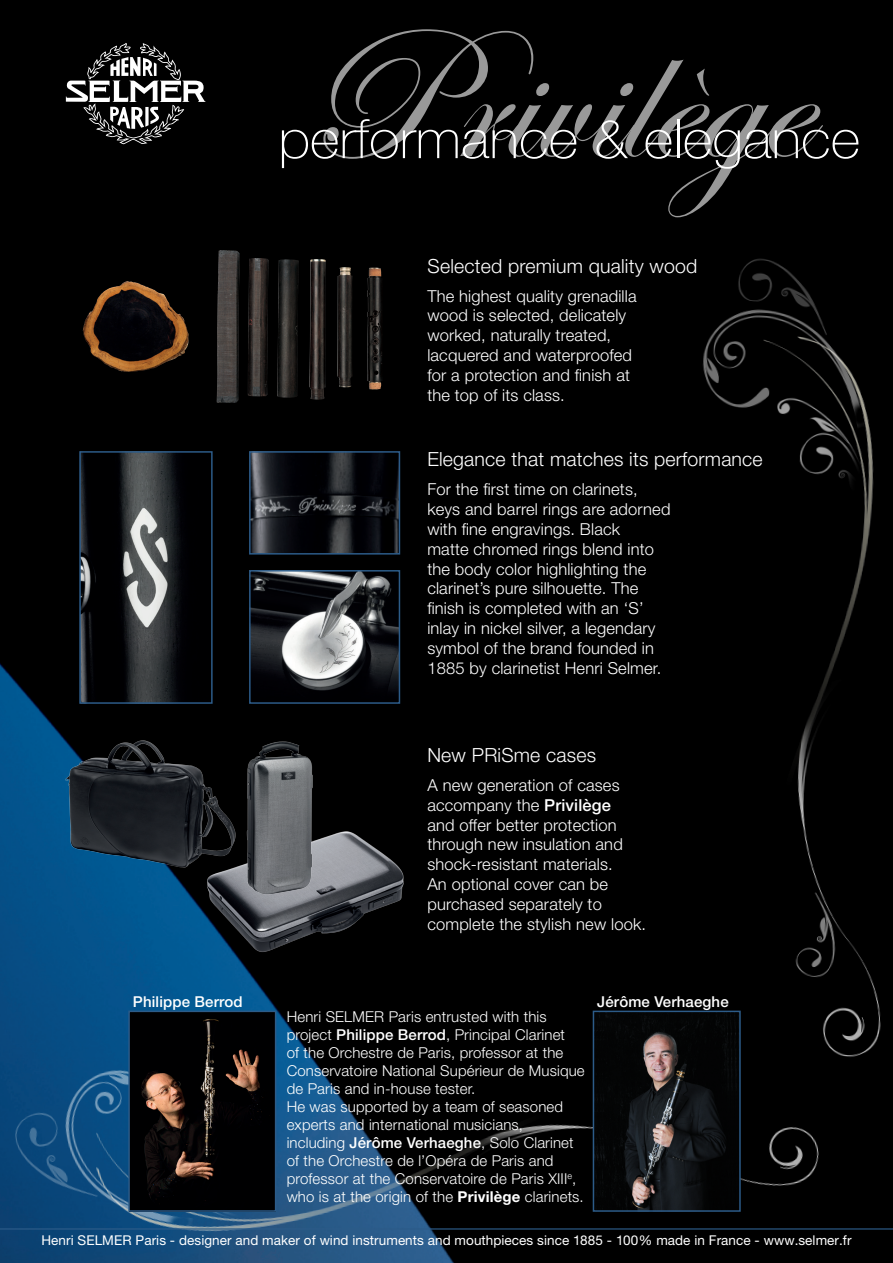
<style>
.page{position:relative;width:893px;height:1263px;background:#fff}
.page>*{position:absolute;margin:0;border:0;box-sizing:border-box;transform-origin:0 0}
.t1{font:100 54px "Helvetica Neue";color:#fff;scale:1.06 1}
.t2{font:300 19.5px "Helvetica Neue";letter-spacing:.01em;color:#fff}
.t3{font:300 16.5px/19.8px "Helvetica Neue";letter-spacing:.01em;color:#fff}
.t4{font:300 15px/18px "Helvetica Neue";letter-spacing:.01em;color:#fff}
.t5{font:500 15px "Helvetica Neue";letter-spacing:.01em;color:#fff}
.t6{font:13.5px "Helvetica Neue";letter-spacing:.005em;color:#fff}
.s1{font-weight:500}
.s2{font-weight:700}
</style>
<div class="page">
<img style="left:0;top:0;width:893px;height:1263px">
<img style="left:0;top:1043px;width:862px;height:220px">
<div style="left:643px;top:214px;width:250px;height:873px;background:#000"></div>
<hr style="left:0;top:1228px;width:893px;height:1px;background:#2c5b88">
<svg style="left:323px;top:29px;width:500px;height:188px;background:#101010"></svg>
<img style="left:82px;top:454px;width:128px;height:247px">
<div style="left:79px;top:451px;width:134px;height:253px;border:2px solid #2c5b88"></div>
<img style="left:252px;top:573px;width:145px;height:128px">
<div style="left:249px;top:570px;width:151px;height:134px;border:2px solid #2c5b88"></div>
<img style="left:252px;top:454px;width:145px;height:98px">
<div style="left:249px;top:451px;width:151px;height:104px;border:2px solid #2c5b88"></div>
<img style="left:131px;top:1013px;width:142px;height:196px">
<div style="left:128px;top:1010px;width:148px;height:202px;border:2px solid #2c5b88"></div>
<img style="left:596px;top:1013px;width:142px;height:196px">
<div style="left:593px;top:1010px;width:148px;height:202px;border:2px solid #2c5b88"></div>
<img style="left:197px;top:803px;width:220px;height:158px">
<img style="left:226px;top:733px;width:108px;height:169px">
<img style="left:83px;top:281px;width:106px;height:92px">
<img style="left:216px;top:250px;width:23px;height:153px">
<svg style="left:66px;top:43px;width:139px;height:101px;background:#3c3c3c"></svg>
<img style="left:46px;top:733px;width:196px;height:141px">
<h1 class="t1" style="left:278px;top:108px;width:551px">performance &amp; elegance</h1>
<p class="t2" style="left:428px;top:254px;width:271px">Selected premium quality wood</p>
<p class="t3" style="left:427px;top:285px;width:211px">The highest quality grenadilla wood is selected, delicately worked, naturally treated, lacquered and waterproofed for a protection and finish at the top of its class.</p>
<p class="t2" style="left:427px;top:447px;width:337px">Elegance that matches its performance</p>
<p class="t3" style="left:427px;top:479px;width:245px">For the first time on clarinets, keys and barrel rings are adorned with fine engravings. Black<br>matte chromed rings blend into the body color highlighting the clarinet’s pure silhouette. The finish is completed with an ‘S’ inlay in nickel silver, a legendary symbol of the brand founded in<br>1885 by clarinetist Henri Selmer.</p>
<p class="t2" style="left:427px;top:743px;width:170px">New PRiSme cases</p>
<p class="t3" style="left:427px;top:775px;width:197px">A new generation of cases accompany the <span class="s1">Privilège </span>and offer better protection through new insulation and shock-resistant materials.</p>
<p class="t3" style="left:427px;top:874px;width:220px">An optional cover can be purchased separately to complete the stylish new look.</p>
<p class="t5" style="left:133px;top:992px;width:111px">Philippe Berrod</p>
<p class="t5" style="left:597px;top:992px;width:133px">Jérôme Verhaeghe</p>
<p class="t4" style="left:287px;top:1008px;width:300px">Henri SELMER Paris entrusted with this project <span class="s1">Philippe Berrod</span>, Principal Clarinet<br>of the Orchestre de Paris, professor at the Conservatoire National Supérieur de Musique de Paris and in-house tester.<br>He was supported by a team of seasoned experts and international musicians, including <span class="s1">Jérôme Verhaeghe</span>, Solo Clarinet of the Orchestre de l’Opéra de Paris and professor at the Conservatoire de Paris XIII<sup>e</sup>, who is at the origin of the <span class="s2">Privilège</span> clarinets.</p>
<p class="t6" style="left:41px;top:1232px;width:812px">Henri SELMER Paris - designer and maker of wind instruments and mouthpieces since 1885 - 100% made in France - www.selmer.fr</p>
</div>
